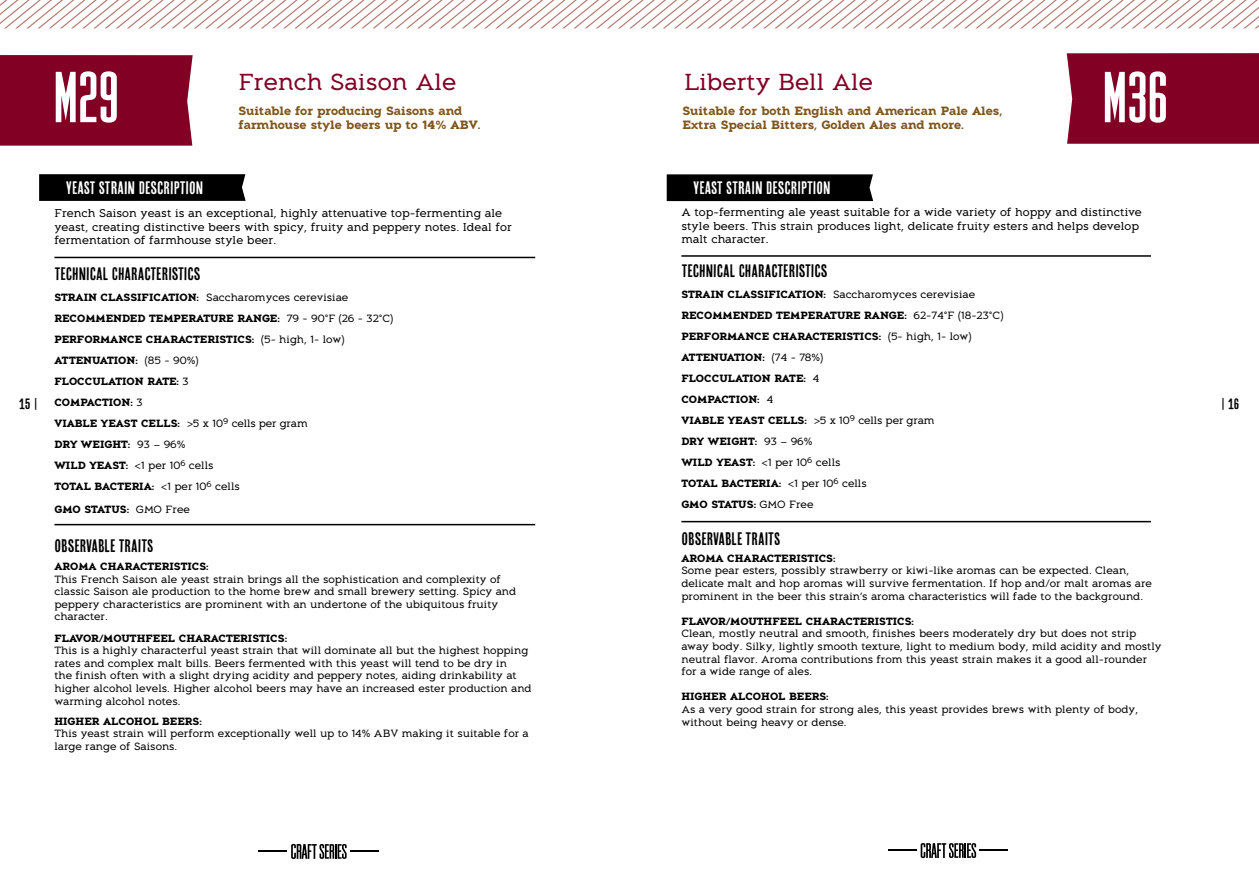
<style>
.page{position:relative;width:1259px;height:893px;background:#fff}
.page>*{position:absolute;margin:0;border:0;box-sizing:border-box;transform-origin:0 0}
.t1{font:77.1px "Los Alamos Pro Fat Man";letter-spacing:.025em;color:#fff}
.t2{font:23.1px "Aeron";color:#820024}
.t3{font:18px "Cheap Pine Sans";color:#000}
.t4{font:18px "Cheap Pine Sans";color:#fff}
.t5{font:15px "Cheap Pine Sans";color:#000}
.t6{font:700 12px/14.4px "Aeron";color:#80561b}
.t7{font:11.25px/13.5px "Aeron";color:#000}
.t8{font:10.5px/12.6px "Aeron";color:#000}
.t9{font:700 10.5px/21px "Aeron";color:#000}
.s1{font-weight:400}
</style>
<div class="page">
<svg style="left:258px;top:844px;width:120px;height:15px"></svg>
<svg style="left:888px;top:843px;width:120px;height:15px"></svg>
<div style="left:1066px;top:53px;width:193px;height:91px;background:#820024"></div>
<div style="left:0;top:55px;width:193px;height:91px;background:#820024"></div>
<svg style="left:0;top:0;width:1259px;height:28px"></svg>
<svg style="left:39px;top:174px;width:207px;height:27px;background:#050505"></svg>
<hr style="left:54px;top:257px;width:481px;height:1px;background:#000">
<hr style="left:54px;top:524px;width:481px;height:1px;background:#000">
<div style="left:666px;top:174px;width:207px;height:27px;background:#000"></div>
<hr style="left:681px;top:255px;width:470px;height:2px;background:#000">
<hr style="left:681px;top:521px;width:470px;height:1px;background:#000">
<h1 class="t1" style="left:54px;top:52px;width:65px">M29</h1>
<h2 class="t2" style="left:238px;top:68px;width:219px">French Saison Ale</h2>
<p class="t6" style="left:238px;top:103px;width:225px">Suitable for producing Saisons and</p>
<p class="t6" style="left:238px;top:118px;width:244px">farmhouse style beers up to 14% ABV.</p>
<h2 class="t2" style="left:684px;top:68px;width:190px">Liberty Bell Ale</h2>
<p class="t6" style="left:682px;top:103px;width:322px">Suitable for both English and American Pale Ales,<br>Extra Special Bitters, Golden Ales and more.</p>
<h1 class="t1" style="left:1103px;top:52px;width:65px">M36</h1>
<h3 class="t4" style="left:66px;top:178px;width:139px">YEAST STRAIN DESCRIPTION</h3>
<h3 class="t4" style="left:693px;top:178px;width:139px">YEAST STRAIN DESCRIPTION</h3>
<p class="t7" style="left:54px;top:206px;width:459px">French Saison yeast is an exceptional, highly attenuative top-fermenting ale yeast, creating distinctive beers with spicy, fruity and peppery notes. Ideal for fermentation of farmhouse style beer.</p>
<p class="t7" style="left:681px;top:206px;width:462px">A top-fermenting ale yeast suitable for a wide variety of hoppy and distinctive style beers. This strain produces light, delicate fruity esters and helps develop malt character.</p>
<h3 class="t3" style="left:54px;top:264px;width:148px">TECHNICAL CHARACTERISTICS</h3>
<h3 class="t3" style="left:681px;top:261px;width:148px">TECHNICAL CHARACTERISTICS</h3>
<p class="t9" style="left:681px;top:284px;width:323px">STRAIN CLASSIFICATION: <span class="s1">Saccharomyces cerevisiae<br></span>RECOMMENDED TEMPERATURE RANGE: <span class="s1">62-74°F (18-23°C)<br></span>PERFORMANCE CHARACTERISTICS: <span class="s1">(5- high, 1- low)<br></span>ATTENUATION: <span class="s1">(74 - 78%)<br></span>FLOCCULATION RATE: <span class="s1">4<br></span>COMPACTION: <span class="s1">4<br></span>VIABLE YEAST CELLS: <span class="s1">&gt;5 x 10</span><sup>9</sup> <span class="s1">cells per gram<br></span>DRY WEIGHT: <span class="s1">93 – 96%<br></span>WILD YEAST: <span class="s1">&lt;1 per 10</span><sup>6</sup> <span class="s1">cells<br></span>TOTAL BACTERIA: <span class="s1">&lt;1 per 10</span><sup>6</sup> <span class="s1">cells<br></span>GMO STATUS: <span class="s1">GMO Free</span></p>
<p class="t9" style="left:54px;top:286px;width:340px">STRAIN CLASSIFICATION: <span class="s1">Saccharomyces cerevisiae </span>RECOMMENDED TEMPERATURE RANGE: <span class="s1">79 - 90°F (26 - 32°C)<br></span>PERFORMANCE CHARACTERISTICS: <span class="s1">(5- high, 1- low)<br></span>ATTENUATION: <span class="s1">(85 - 90%)<br></span>FLOCCULATION RATE: <span class="s1">3<br></span>COMPACTION: <span class="s1">3<br></span>VIABLE YEAST CELLS: <span class="s1">&gt;5 x 10</span><sup>9</sup> <span class="s1">cells per gram<br></span>DRY WEIGHT: <span class="s1">93 – 96%<br></span>WILD YEAST: <span class="s1">&lt;1 per 10</span><sup>6</sup> <span class="s1">cells<br></span>TOTAL BACTERIA: <span class="s1">&lt;1 per 10</span><sup>6</sup> <span class="s1">cells</span></p>
<p class="t9" style="left:54px;top:499px;width:137px">GMO STATUS: <span class="s1">GMO Free</span></p>
<h3 class="t5" style="left:19px;top:395px;width:21px">15 |</h3>
<h3 class="t5" style="left:1220px;top:395px;width:20px">| 16</h3>
<h3 class="t3" style="left:54px;top:536px;width:101px">OBSERVABLE TRAITS</h3>
<p class="t9" style="left:54px;top:556px;width:156px">AROMA CHARACTERISTICS:</p>
<p class="t8" style="left:54px;top:573px;width:463px">This French Saison ale yeast strain brings all the sophistication and complexity of classic Saison ale production to the home brew and small brewery setting. Spicy and peppery characteristics are prominent with an undertone of the ubiquitous fruity character.</p>
<p class="t9" style="left:54px;top:627px;width:234px">FLAVOR/MOUTHFEEL CHARACTERISTICS:</p>
<p class="t8" style="left:54px;top:644px;width:479px">This is a highly characterful yeast strain that will dominate all but the highest hopping rates and complex malt bills. Beers fermented with this yeast will tend to be dry in<br>the finish often with a slight drying acidity and peppery notes, aiding drinkability at higher alcohol levels. Higher alcohol beers may have an increased ester production and warming alcohol notes.</p>
<p class="t9" style="left:54px;top:710px;width:149px">HIGHER ALCOHOL BEERS:</p>
<p class="t8" style="left:54px;top:727px;width:476px">This yeast strain will perform exceptionally well up to 14% ABV making it suitable for a large range of Saisons.</p>
<h3 class="t3" style="left:681px;top:529px;width:101px">OBSERVABLE TRAITS</h3>
<p class="t9" style="left:681px;top:548px;width:156px">AROMA CHARACTERISTICS:</p>
<p class="t8" style="left:681px;top:564px;width:472px">Some pear esters, possibly strawberry or kiwi-like aromas can be expected. Clean, delicate malt and hop aromas will survive fermentation. If hop and/or malt aromas are prominent in the beer this strain’s aroma characteristics will fade to the background.</p>
<p class="t9" style="left:681px;top:611px;width:234px">FLAVOR/MOUTHFEEL CHARACTERISTICS:</p>
<p class="t8" style="left:681px;top:627px;width:482px">Clean, mostly neutral and smooth, finishes beers moderately dry but does not strip away body. Silky, lightly smooth texture, light to medium body, mild acidity and mostly neutral flavor. Aroma contributions from this yeast strain makes it a good all-rounder for a wide range of ales.</p>
<p class="t9" style="left:681px;top:686px;width:149px">HIGHER ALCOHOL BEERS:</p>
<p class="t8" style="left:681px;top:703px;width:458px">As a very good strain for strong ales, this yeast provides brews with plenty of body, without being heavy or dense.</p>
</div>
